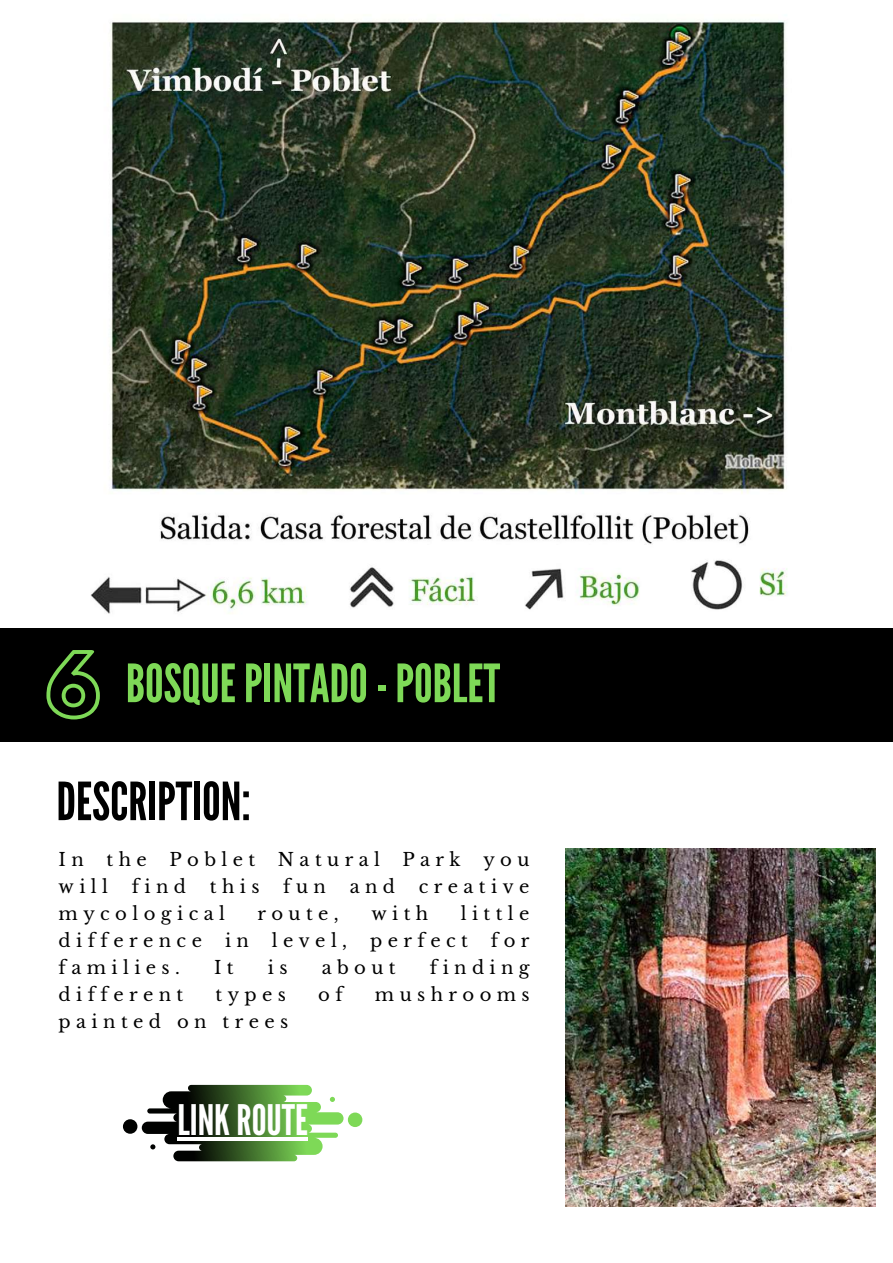
<style>
.page{position:relative;width:893px;height:1263px;background:#fff}
.page>*{position:absolute;margin:0;border:0;box-sizing:border-box;transform-origin:0 0}
.t1{font:78px "Hussar Ekologiczne 1";color:#7ed957}
.t2{font:52.65px "League Gothic";color:#7ed957}
.t3{font:52.5px "League Gothic";color:#000}
.t4{font:42px "League Gothic";color:#fff}
.t5{font:18px "Libre Baskerville";letter-spacing:.3em;color:#000}
</style>
<div class="page">
<div style="left:0;top:628px;width:893px;height:113px;background:#000"></div>
<svg style="left:123px;top:1085px;width:239px;height:76px"></svg>
<img style="left:566px;top:849px;width:309px;height:357px">
<img style="left:90px;top:20px;width:697px;height:594px">
<hr style="left:177px;top:1137px;width:131px;height:4px;background:#fff">
<h1 class="t1" style="left:45px;top:654px;width:58px">6</h1>
<h2 class="t2" style="left:126px;top:653px;width:376px">BOSQUEPINTADO-POBLET</h2>
<h3 class="t3" style="left:56px;top:771px;width:196px">DESCRIPTION:</h3>
<p class="t5" style="left:59px;top:848px;width:27px">I n</p>
<p class="t5" style="left:107px;top:848px;width:42px">the</p>
<p class="t5" style="left:169px;top:848px;width:87px">Poblet</p>
<p class="t5" style="left:278px;top:848px;width:103px">Natural</p>
<p class="t5" style="left:402px;top:848px;width:60px">Park</p>
<p class="t5" style="left:483px;top:848px;width:48px">you</p>
<p class="t5" style="left:59px;top:875px;width:51px">will</p>
<p class="t5" style="left:132px;top:875px;width:56px">find</p>
<p class="t5" style="left:210px;top:875px;width:51px">this</p>
<p class="t5" style="left:283px;top:875px;width:44px">fun</p>
<p class="t5" style="left:350px;top:875px;width:47px">and</p>
<p class="t5" style="left:419px;top:875px;width:112px">creative</p>
<p class="t5" style="left:59px;top:902px;width:168px">mycological</p>
<p class="t5" style="left:257px;top:902px;width:83px">route,</p>
<p class="t5" style="left:371px;top:902px;width:58px">with</p>
<p class="t5" style="left:461px;top:902px;width:70px">little</p>
<p class="t5" style="left:59px;top:929px;width:145px">difference</p>
<p class="t5" style="left:225px;top:929px;width:25px">i n</p>
<p class="t5" style="left:272px;top:929px;width:77px">level,</p>
<p class="t5" style="left:370px;top:929px;width:99px">perfect</p>
<p class="t5" style="left:491px;top:929px;width:40px">for</p>
<p class="t5" style="left:59px;top:956px;width:123px">families.</p>
<p class="t5" style="left:214px;top:956px;width:21px">I t</p>
<p class="t5" style="left:268px;top:956px;width:21px">i s</p>
<p class="t5" style="left:322px;top:956px;width:75px">about</p>
<p class="t5" style="left:430px;top:956px;width:101px">finding</p>
<p class="t5" style="left:59px;top:983px;width:126px">different</p>
<p class="t5" style="left:215px;top:983px;width:72px">types</p>
<p class="t5" style="left:318px;top:983px;width:26px">o f</p>
<p class="t5" style="left:375px;top:983px;width:156px">mushrooms</p>
<p class="t5" style="left:59px;top:1010px;width:231px">painted on trees</p>
<h3 class="t4" style="left:177px;top:1096px;width:132px">LINKROUTE</h3>
</div>
